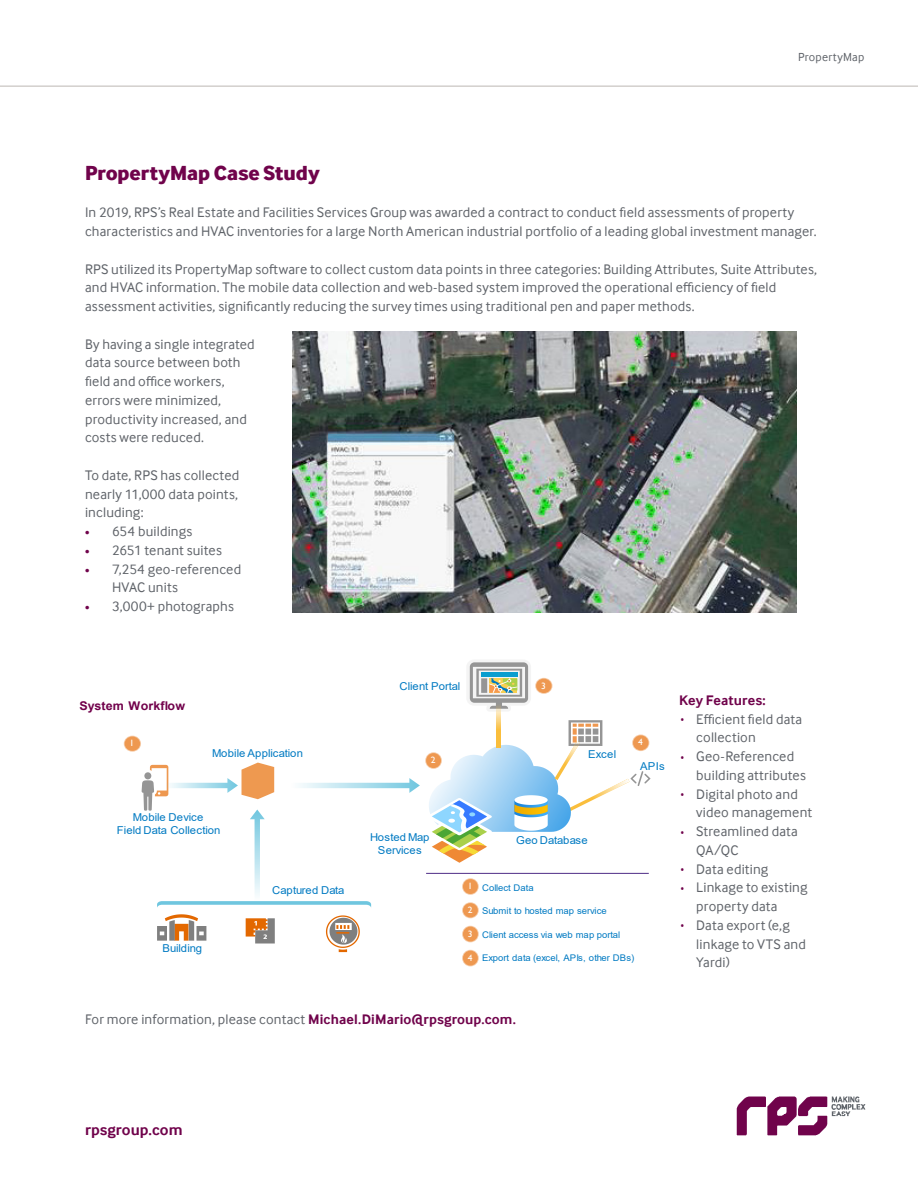
<style>
.page{position:relative;width:918px;height:1188px;background:#fff}
.page>*{position:absolute;margin:0;border:0;box-sizing:border-box;transform-origin:0 0}
.Heading_level_4{font:800 21px "Inter Face";color:#70034b}
.Webaddress{font:700 15.75px "Inter Face";letter-spacing:.005em;color:#70034b}
.Body_Text_Baseline{font:14.25px/18.8px "Inter Face";letter-spacing:.015em;color:#5f6369}
.Body_Text_Baseline-2{font:700 14.25px "Inter Face";letter-spacing:.005em;color:#70034b}
.t1{font:700 12px "Arial";letter-spacing:.005em;color:#71004b;scale:1.04 1}
.Folios___Captions{font:12px "Inter Face";letter-spacing:.02em;color:#5f6369}
.t2{font:10.95px/13.2px "Arial";letter-spacing:-.01em;color:#007ac2;text-align:center;scale:1.04 1}
.t3{font:10.95px "Arial";letter-spacing:.01em;color:#007ac2;scale:1.04 1}
.t4{font:10.95px "Arial";letter-spacing:.015em;color:#007ac2;scale:1.04 1}
.t5{font:9.15px "Arial";letter-spacing:.005em;color:#007ac2;scale:1.04 1}
.t6{font:9.15px "Gill Sans";color:#fff;scale:1.04 1}
.s1{font-size:9px;color:#70034b}
.s2{font-size:22.5px;color:#70034b}
.s3{font-weight:700;color:#70034b}
</style>
<div class="page">
<img style="left:736px;top:1096px;width:130px;height:40px">
<img style="left:292px;top:332px;width:504px;height:280px">
<hr style="left:0;top:86px;width:918px;height:1px;background:#bdb7b3">
<svg style="left:246px;top:918px;width:29px;height:26px"></svg>
<svg style="left:157px;top:914px;width:49px;height:27px"></svg>
<svg style="left:326px;top:915px;width:34px;height:37px"></svg>
<svg style="left:428px;top:720px;width:223px;height:143px"></svg>
<svg style="left:467px;top:660px;width:64px;height:52px"></svg>
<hr style="left:481px;top:672px;width:36px;height:4px;background:#0a9ecf">
<svg style="left:142px;top:763px;width:278px;height:145px"></svg>
<svg style="left:497px;top:704px;width:3px;height:43px"></svg>
<div style="left:463px;top:879px;width:15px;height:15px;background:#ee9850;border-radius:50%"></div>
<div style="left:462px;top:878px;width:17px;height:17px;border:2px solid #ee9850;border-radius:50%"></div>
<div style="left:125px;top:737px;width:15px;height:14px;background:#ee9850;border-radius:50%"></div>
<div style="left:124px;top:736px;width:17px;height:16px;border:2px solid #ee9850;border-radius:50%"></div>
<div style="left:426px;top:753px;width:15px;height:15px;background:#ee9850;border-radius:50%"></div>
<div style="left:425px;top:752px;width:17px;height:17px;border:2px solid #ee9850;border-radius:50%"></div>
<div style="left:536px;top:679px;width:16px;height:14px;background:#ee9850;border-radius:50%"></div>
<div style="left:535px;top:678px;width:17px;height:16px;border:2px solid #ee9850;border-radius:50%"></div>
<div style="left:633px;top:735px;width:16px;height:15px;background:#ee9850;border-radius:50%"></div>
<div style="left:632px;top:735px;width:17px;height:16px;border:2px solid #ee9850;border-radius:50%"></div>
<div style="left:463px;top:903px;width:15px;height:14px;background:#ee9850;border-radius:50%"></div>
<div style="left:462px;top:902px;width:17px;height:16px;border:2px solid #ee9850;border-radius:50%"></div>
<div style="left:463px;top:927px;width:15px;height:15px;background:#ee9850;border-radius:50%"></div>
<div style="left:462px;top:926px;width:17px;height:16px;border:2px solid #ee9850;border-radius:50%"></div>
<div style="left:463px;top:951px;width:15px;height:15px;background:#ee9850;border-radius:50%"></div>
<div style="left:462px;top:950px;width:17px;height:16px;border:2px solid #ee9850;border-radius:50%"></div>
<hr style="left:426px;top:873px;width:223px;height:1px;background:#4b2884">
<p class="Folios___Captions" style="left:798px;top:50px;width:68px">PropertyMap</p>
<p class="Heading_level_4" style="left:85px;top:160px;width:236px">PropertyMap Case Study</p>
<p class="Body_Text_Baseline" style="left:85px;top:203px;width:733px">In 2019, RPS’s Real Estate and Facilities Services Group was awarded a contract to conduct field assessments of property characteristics and HVAC inventories for a large North American industrial portfolio of a leading global investment manager.</p>
<p class="Body_Text_Baseline" style="left:85px;top:260px;width:734px">RPS utilized its PropertyMap software to collect custom data points in three categories: Building Attributes, Suite Attributes, and HVAC information. The mobile data collection and web-based system improved the operational efficiency of field assessment activities, significantly reducing the survey times using traditional pen and paper methods.</p>
<p class="Body_Text_Baseline" style="left:85px;top:335px;width:171px">By having a single integrated data source between both field and office workers, errors were minimized, productivity increased, and costs were reduced.</p>
<p class="Body_Text_Baseline" style="left:85px;top:466px;width:156px;text-align:justify">To date, RPS has collected nearly 11,000 data points, including:</p>
<p class="Body_Text_Baseline" style="left:85px;top:522px;width:109px"><span class="s1">•</span> 654 buildings</p>
<p class="Body_Text_Baseline" style="left:85px;top:541px;width:138px"><span class="s1">•</span> 2651 tenant suites</p>
<p class="Body_Text_Baseline" style="left:112px;top:560px;width:131px;text-indent:-27px"><span class="s1">•</span> 7,254 geo-referenced<br>HVAC units</p>
<p class="Body_Text_Baseline" style="left:85px;top:597px;width:150px"><span class="s1">•</span> 3,000+ photographs</p>
<p class="t1" style="left:80px;top:698px;width:103px">System Workflow</p>
<p class="t6" style="left:130px;top:738px;width:6px">1</p>
<p class="t2" style="left:212px;top:746px;width:89px">Mobile Application</p>
<p class="t2" style="left:117px;top:810px;width:101px">Mobile Device<br>Field Data Collection</p>
<p class="t2" style="left:163px;top:941px;width:40px">Building</p>
<p class="t2" style="left:272px;top:884px;width:71px">Captured Data</p>
<p class="t2" style="left:400px;top:680px;width:60px">Client Portal</p>
<p class="t6" style="left:431px;top:755px;width:6px">2</p>
<p class="t6" style="left:541px;top:680px;width:6px">3</p>
<p class="t2" style="left:588px;top:748px;width:28px">Excel</p>
<p class="t6" style="left:638px;top:737px;width:6px">4</p>
<p class="t2" style="left:640px;top:759px;width:25px">APIs</p>
<p class="t2" style="left:370px;top:831px;width:58px">Hosted Map</p>
<p class="t3" style="left:516px;top:832px;width:70px">Geo Database</p>
<p class="t4" style="left:378px;top:843px;width:44px">Services</p>
<p class="t6" style="left:468px;top:881px;width:6px">1</p>
<p class="t6" style="left:468px;top:905px;width:6px">2</p>
<p class="t6" style="left:468px;top:929px;width:6px">3</p>
<p class="t6" style="left:468px;top:953px;width:6px">4</p>
<p class="t5" style="left:482px;top:881px;width:51px">Collect Data</p>
<p class="t5" style="left:482px;top:904px;width:121px">Submit to hosted map service</p>
<p class="t5" style="left:482px;top:928px;width:134px">Client access via web map portal</p>
<p class="t5" style="left:482px;top:952px;width:148px">Export data (excel, APIs, other DBs)</p>
<p class="Body_Text_Baseline-2" style="left:679px;top:692px;width:88px">Key Features:</p>
<p class="Body_Text_Baseline" style="left:696px;top:710px;width:107px;text-indent:-17px"><span class="s2">·</span> Efficient field data collection</p>
<p class="Body_Text_Baseline" style="left:696px;top:747px;width:111px;text-indent:-17px"><span class="s2">·</span> Geo-Referenced building attributes</p>
<p class="Body_Text_Baseline" style="left:696px;top:785px;width:117px;text-indent:-17px"><span class="s2">·</span> Digital photo and video management</p>
<p class="Body_Text_Baseline" style="left:696px;top:822px;width:103px;text-indent:-17px"><span class="s2">·</span> Streamlined data<br>QA/QC</p>
<p class="Body_Text_Baseline" style="left:679px;top:860px;width:91px"><span class="s2">·</span> Data editing</p>
<p class="Body_Text_Baseline" style="left:696px;top:878px;width:113px;text-indent:-17px"><span class="s2">·</span> Linkage to existing property data</p>
<p class="Body_Text_Baseline" style="left:696px;top:916px;width:111px;text-indent:-17px"><span class="s2">·</span> Data export (e,g linkage to VTS and<br>Yardi)</p>
<p class="Body_Text_Baseline" style="left:85px;top:1010px;width:432px">For more information, please contact <span class="s3">Michael.DiMario@rpsgroup.com.</span></p>
<p class="Webaddress" style="left:85px;top:1120px;width:99px">rpsgroup.com</p>
</div>
